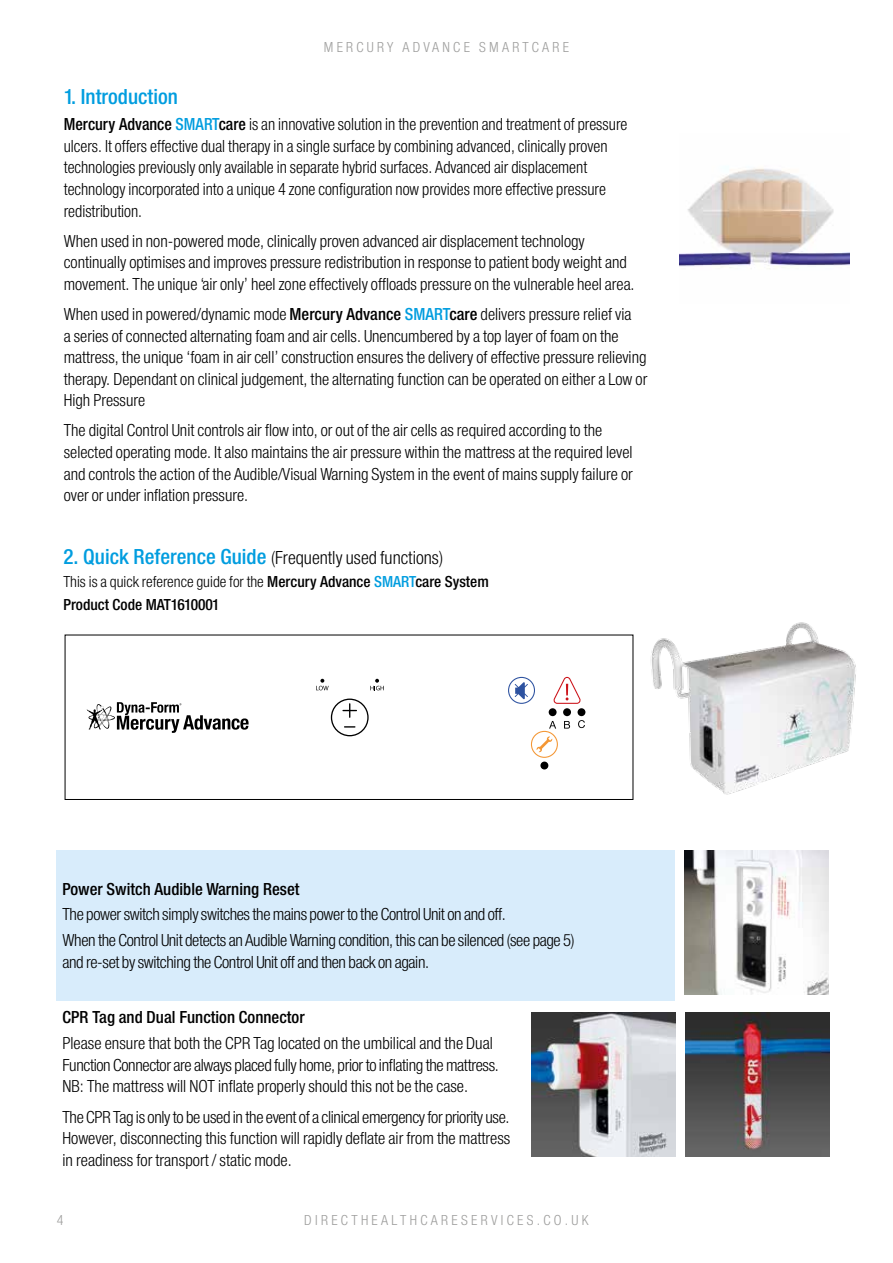
<style>
.page{position:relative;width:893px;height:1263px;background:#fff}
.page>*{position:absolute;margin:0;border:0;box-sizing:border-box;transform-origin:0 0}
.t1{font:22.5px "Helvetica Neue H67";color:#009ddf}
.t2{font:19.5px "Helvetica Neue H47";color:#000}
.t3{font:18px/21.6px "Helvetica Neue H47";color:#000}
.t4{font:18px/21.6px "Helvetica Neue H47";color:#000;scale:.96 1}
.t5{font:18px/25.8px "Helvetica Neue H47";letter-spacing:-.02em;color:#000}
.t6{font:18px "Helvetica Neue H67";color:#000}
.t7{font:16.5px "Helvetica Neue H47";color:#000}
.t8{font:16.5px "Helvetica Neue H67";color:#000}
.t9{font:15px "Helvetica Neue H47";letter-spacing:.22em;color:#9d9d9c}
.s1{font-family:"Helvetica Neue H67"}
.s2{font-family:"Helvetica Neue H67";color:#009ddf}
.s3{font-family:"Helvetica Neue H67";font-size:22.5px;color:#009ddf}
</style>
<div class="page">
<img style="left:588px;top:622px;width:268px;height:178px">
<img style="left:679px;top:168px;width:170px;height:101px">
<div style="left:65px;top:635px;width:568px;height:164px;background:#fff"></div>
<svg style="left:331px;top:698px;width:38px;height:38px"></svg>
<svg style="left:86px;top:702px;width:163px;height:31px"></svg>
<svg style="left:316px;top:679px;width:13px;height:11px"></svg>
<svg style="left:553px;top:677px;width:28px;height:27px"></svg>
<svg style="left:564px;top:721px;width:6px;height:7px"></svg>
<svg style="left:578px;top:720px;width:7px;height:8px"></svg>
<div style="left:563px;top:708px;width:8px;height:8px;background:#000;border-radius:50%"></div>
<div style="left:577px;top:708px;width:8px;height:8px;background:#000;border-radius:50%"></div>
<div style="left:549px;top:708px;width:8px;height:8px;background:#000;border-radius:50%"></div>
<svg style="left:531px;top:721px;width:27px;height:37px"></svg>
<div style="left:540px;top:761px;width:8px;height:8px;background:#000;border-radius:50%"></div>
<svg style="left:508px;top:677px;width:27px;height:27px"></svg>
<svg style="left:370px;top:679px;width:14px;height:11px"></svg>
<div style="left:65px;top:635px;width:568px;height:165px;border:1px solid #000"></div>
<div style="left:56px;top:850px;width:619px;height:150px;background:#d8ecfb"></div>
<img style="left:684px;top:850px;width:144px;height:144px">
<img style="left:685px;top:1013px;width:144px;height:143px">
<img style="left:531px;top:1013px;width:144px;height:143px">
<p class="t9" style="left:324px;top:37px;width:247px">MERCURY ADVANCE SMARTCARE</p>
<p class="t1" style="left:64px;top:82px;width:116px">1. Introduction</p>
<p class="t4" style="left:64px;top:115px;width:589px"><span class="s1">Mercury Advance</span> <span class="s2">SMART</span><span class="s1">care</span> is an innovative solution in the prevention and treatment of pressure ulcers. It offers effective dual therapy in a single surface by combining advanced, clinically proven technologies previously only available in separate hybrid surfaces. Advanced air displacement technology incorporated into a unique 4 zone configuration now provides more effective pressure redistribution.</p>
<p class="t3" style="left:64px;top:231px;width:572px">When used in non-powered mode, clinically proven advanced air displacement technology continually optimises and improves pressure redistribution in response to patient body weight and movement. The unique ‘air only’ heel zone effectively offloads pressure on the vulnerable heel area.</p>
<p class="t3" style="left:64px;top:305px;width:585px">When used in powered/dynamic mode <span class="s1">Mercury Advance</span> <span class="s2">SMART</span><span class="s1">care</span> delivers pressure relief via<br>a series of connected alternating foam and air cells. Unencumbered by a top layer of foam on the mattress, the unique ‘foam in air cell’ construction ensures the delivery of effective pressure relieving therapy. Dependant on clinical judgement, the alternating function can be operated on either a Low or High Pressure</p>
<p class="t3" style="left:64px;top:421px;width:570px">The digital Control Unit controls air flow into, or out of the air cells as required according to the selected operating mode. It also maintains the air pressure within the mattress at the required level and controls the action of the Audible/Visual Warning System in the event of mains supply failure or over or under inflation pressure.</p>
<p class="t2" style="left:63px;top:545px;width:381px"><span class="s3">2. Quick Reference Guide</span> (Frequently used functions)</p>
<p class="t7" style="left:63px;top:571px;width:427px">This is a quick reference guide for the <span class="s1">Mercury Advance</span> <span class="s2">SMART</span><span class="s1">care System</span></p>
<p class="t8" style="left:63px;top:594px;width:158px">Product Code MAT1610001</p>
<p class="t6" style="left:62px;top:877px;width:239px">Power Switch Audible Warning Reset</p>
<p class="t5" style="left:62px;top:903px;width:514px">The power switch simply switches the mains power to the Control Unit on and off.<br>When the Control Unit detects an Audible Warning condition, this can be silenced (see page 5)</p>
<p class="t5" style="left:62px;top:950px;width:368px">and re-set by switching the Control Unit off and then back on again.</p>
<p class="t6" style="left:62px;top:1005px;width:244px">CPR Tag and Dual Function Connector</p>
<p class="t3" style="left:62px;top:1034px;width:438px">Please ensure that both the CPR Tag located on the umbilical and the Dual<br>Function Connector are always placed fully home, prior to inflating the mattress.<br>NB: The mattress will NOT inflate properly should this not be the case.</p>
<p class="t3" style="left:62px;top:1107px;width:450px;text-align:justify">The CPR Tag is only to be used in the event of a clinical emergency for priority use.<br>However, disconnecting this function will rapidly deflate air from the mattress in readiness for transport / static mode.</p>
<p class="t9" style="left:57px;top:1210px;width:8px">4</p>
<p class="t9" style="left:304px;top:1210px;width:286px">DIRECTHEALTHCARESERVICES.CO.UK</p>
</div>
